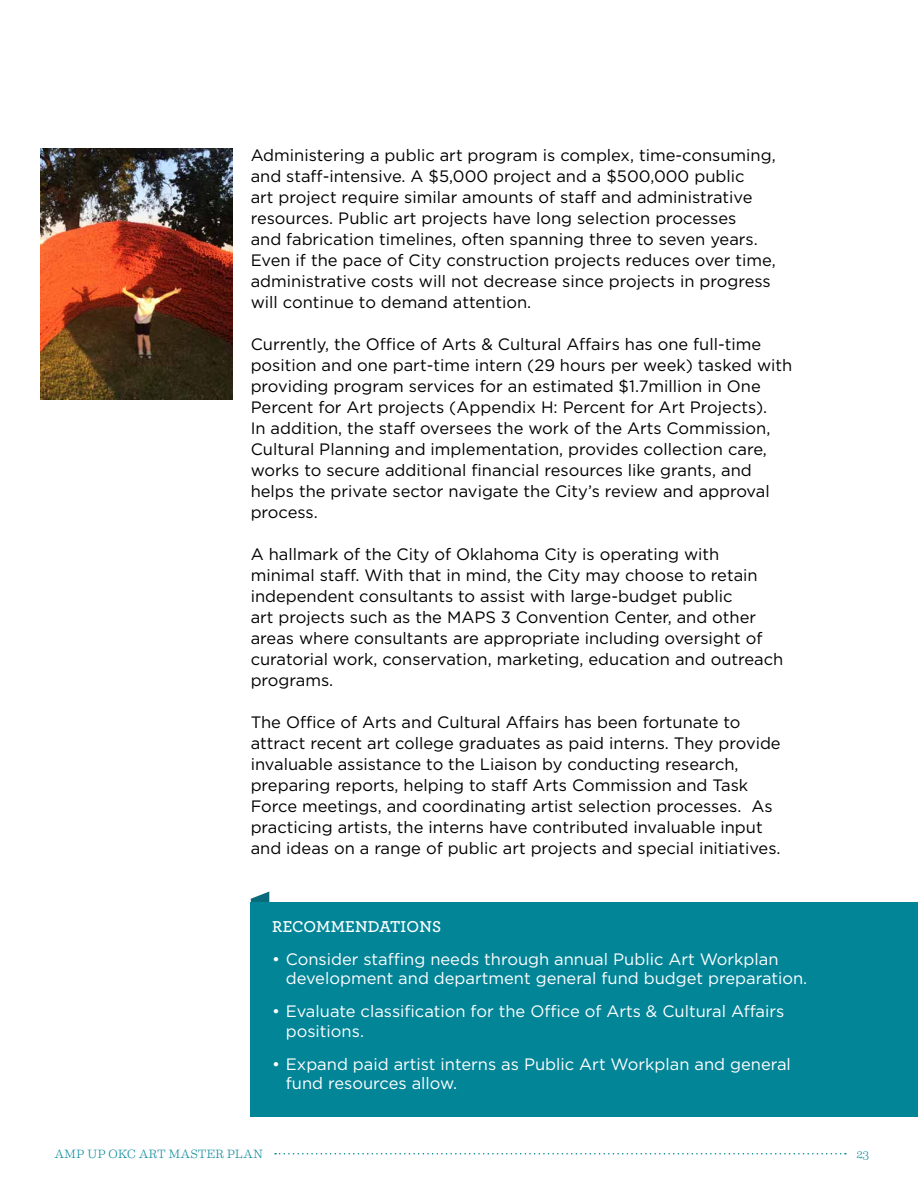
<style>
.page{position:relative;width:918px;height:1188px;background:#fff}
.page>*{position:absolute;margin:0;border:0;box-sizing:border-box;transform-origin:0 0}
.t1{font:16.5px/21px "Gotham";color:#000}
.t2{font:16.5px/19.5px "Gotham";color:#fff}
.t3{font:600 16.5px "Archer Pro";letter-spacing:.01em;color:#fff}
.t4{font:300 12px "Eames Century Modern";letter-spacing:-.015em;color:#038598}
</style>
<div class="page">
<svg style="left:275px;top:1153px;width:571px;height:1px"></svg>
<svg style="left:251px;top:892px;width:18px;height:10px"></svg>
<div style="left:251px;top:902px;width:667px;height:215px;background:#038598"></div>
<img style="left:40px;top:148px;width:192px;height:252px">
<p class="t1" style="left:251px;top:144px;width:527px">Administering a public art program is complex, time-consuming, and staff-intensive. A $5,000 project and a $500,000 public<br>art project require similar amounts of staff and administrative resources. Public art projects have long selection processes<br>and fabrication timelines, often spanning three to seven years.<br>Even if the pace of City construction projects reduces over time, administrative costs will not decrease since projects in progress will continue to demand attention.</p>
<p class="t1" style="left:251px;top:333px;width:543px">Currently, the Office of Arts &amp; Cultural Affairs has one full-time position and one part-time intern (29 hours per week) tasked with providing program services for an estimated $1.7million in One Percent for Art projects (Appendix H: Percent for Art Projects).<br>In addition, the staff oversees the work of the Arts Commission, Cultural Planning and implementation, provides collection care, works to secure additional financial resources like grants, and helps the private sector navigate the City’s review and approval process.</p>
<p class="t1" style="left:251px;top:543px;width:534px">A hallmark of the City of Oklahoma City is operating with minimal staff. With that in mind, the City may choose to retain independent consultants to assist with large-budget public<br>art projects such as the MAPS 3 Convention Center, and other areas where consultants are appropriate including oversight of curatorial work, conservation, marketing, education and outreach programs.</p>
<p class="t1" style="left:251px;top:711px;width:532px">The Office of Arts and Cultural Affairs has been fortunate to attract recent art college graduates as paid interns. They provide invaluable assistance to the Liaison by conducting research, preparing reports, helping to staff Arts Commission and Task Force meetings, and coordinating artist selection processes. As practicing artists, the interns have contributed invaluable input and ideas on a range of public art projects and special initiatives.</p>
<p class="t3" style="left:272px;top:914px;width:170px">RECOMMENDATIONS</p>
<p class="t2" style="left:286px;top:949px;width:523px;text-indent:-13px">• Consider staffing needs through annual Public Art Workplan development and department general fund budget preparation.</p>
<p class="t2" style="left:286px;top:1001px;width:500px;text-indent:-13px">• Evaluate classification for the Office of Arts &amp; Cultural Affairs positions.</p>
<p class="t2" style="left:286px;top:1054px;width:507px;text-indent:-13px">• Expand paid artist interns as Public Art Workplan and general fund resources allow.</p>
<p class="t4" style="left:54px;top:1144px;width:211px">AMP UP OKC ART MASTER PLAN</p>
<p class="t4" style="left:856px;top:1144px;width:14px">23</p>
</div>
